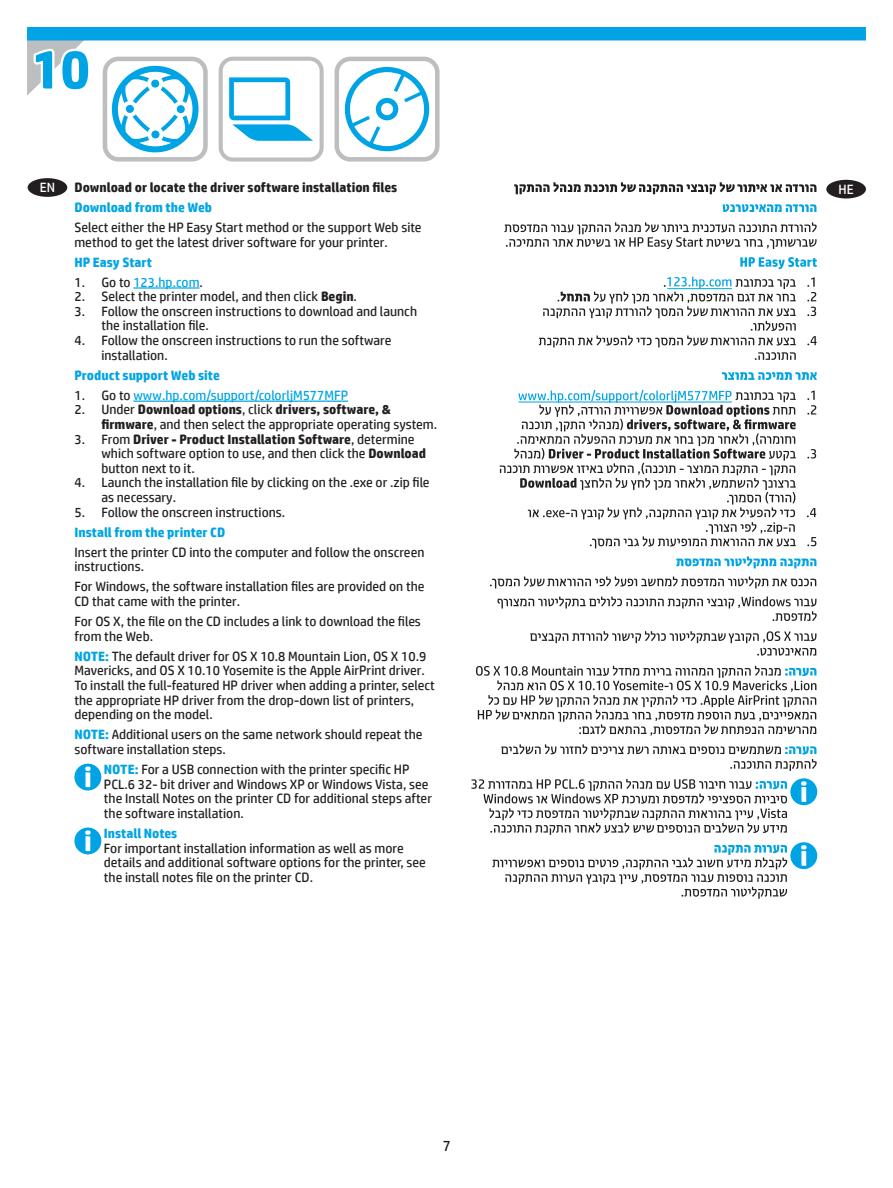
<style>
.page{position:relative;width:893px;height:1188px;background:#fff}
.page>*{position:absolute;margin:0;border:0;box-sizing:border-box;transform-origin:0 0}
.t1{font:700 54px "HP Simplified";color:#00a4e4}
.t2{font:15px "HP Simplified";color:#231f20}
.t3{font:13.5px/14.5px "HP Simplified";color:#231f20}
.t4{font:700 13.5px "HP Simplified";color:#00a4e4}
.t5{font:13.5px "HP Simplified";color:#00a4e4}
.t6{font:700 13.5px "HP Simplified";color:#231f20}
.t7{font:13.5px "HP Simplified";color:#fff}
.s1{color:#231f20}
.s2{font-weight:700}
.s3{font-weight:700;color:#00a4e4}
</style>
<div class="page">
<div style="left:27px;top:27px;width:838px;height:13px;background:#00a4e4"></div>
<div style="left:334px;top:57px;width:105px;height:105px;border:4px solid #bcbec0;border-radius:14px"></div>
<svg style="left:339px;top:67px;width:96px;height:84px"></svg>
<div style="left:218px;top:57px;width:105px;height:105px;border:4px solid #bcbec0;border-radius:12px"></div>
<svg style="left:229px;top:77px;width:84px;height:64px"></svg>
<div style="left:103px;top:57px;width:105px;height:105px;border:4px solid #bcbec0;border-radius:13px"></div>
<svg style="left:112px;top:66px;width:91px;height:86px"></svg>
<svg style="left:27px;top:40px;width:66px;height:56px"></svg>
<div style="left:28px;top:178px;width:39px;height:19px;background:#231f20;border-radius:50%"></div>
<hr style="left:133px;top:287px;width:66px;height:2px;background:#00a4e4">
<hr style="left:133px;top:401px;width:215px;height:1px;background:#00a4e4">
<svg style="left:74px;top:764px;width:27px;height:26px"></svg>
<svg style="left:74px;top:828px;width:27px;height:26px"></svg>
<div style="left:825px;top:180px;width:40px;height:18px;background:#231f20;border-radius:50%"></div>
<svg style="left:501px;top:744px;width:315px;height:27px"></svg>
<svg style="left:476px;top:666px;width:340px;height:70px"></svg>
<svg style="left:530px;top:631px;width:286px;height:25px"></svg>
<svg style="left:497px;top:597px;width:319px;height:24px"></svg>
<svg style="left:490px;top:577px;width:325px;height:11px"></svg>
<svg style="left:676px;top:556px;width:140px;height:12px"></svg>
<svg style="left:721px;top:372px;width:95px;height:8px"></svg>
<svg style="left:538px;top:277px;width:278px;height:83px"></svg>
<svg style="left:740px;top:257px;width:76px;height:12px"></svg>
<svg style="left:504px;top:222px;width:312px;height:27px"></svg>
<svg style="left:722px;top:204px;width:94px;height:8px"></svg>
<svg style="left:514px;top:182px;width:302px;height:12px"></svg>
<svg style="left:471px;top:778px;width:345px;height:57px"></svg>
<svg style="left:492px;top:842px;width:324px;height:57px"></svg>
<svg style="left:499px;top:390px;width:317px;height:158px"></svg>
<h1 class="t1" style="left:32px;top:34px;width:59px">10</h1>
<p class="t7" style="left:40px;top:178px;width:17px">EN</p>
<p class="t6" style="left:74px;top:178px;width:324px">Download or locate the driver software installation files</p>
<p class="t4" style="left:74px;top:198px;width:139px">Download from the Web</p>
<p class="t3" style="left:74px;top:220px;width:348px">Select either the HP Easy Start method or the support Web site method to get the latest driver software for your printer.</p>
<p class="t4" style="left:74px;top:253px;width:79px">HP Easy Start</p>
<p class="t5" style="left:74px;top:273px;width:130px"><span class="s1">1. Go to</span> 123.hp.com<span class="s1">.</span></p>
<p class="t3" style="left:74px;top:289px;width:284px">2. Select the printer model, and then click <span class="s2">Begin</span>.</p>
<p class="t3" style="left:101px;top:304px;width:317px;text-indent:-27px">3. Follow the onscreen instructions to download and launch the installation file.</p>
<p class="t3" style="left:101px;top:333px;width:291px;text-indent:-27px">4. Follow the onscreen instructions to run the software installation.</p>
<p class="t4" style="left:74px;top:366px;width:147px">Product support Web site</p>
<p class="t5" style="left:74px;top:386px;width:275px"><span class="s1">1. Go to</span> www.hp.com/support/colorljM577MFP</p>
<p class="t3" style="left:101px;top:402px;width:337px;text-indent:-27px">2. Under <span class="s2">Download options</span>, click <span class="s2">drivers, software, &amp; firmware</span>, and then select the appropriate operating system.</p>
<p class="t3" style="left:101px;top:431px;width:326px;text-indent:-27px">3. From <span class="s2">Driver - Product Installation Software</span>, determine which software option to use, and then click the <span class="s2">Download </span>button next to it.</p>
<p class="t3" style="left:101px;top:475px;width:329px;text-indent:-27px">4. Launch the installation file by clicking on the .exe or .zip file as necessary.</p>
<p class="t3" style="left:74px;top:505px;width:212px">5. Follow the onscreen instructions.</p>
<p class="t4" style="left:74px;top:523px;width:152px">Install from the printer CD</p>
<p class="t3" style="left:74px;top:545px;width:351px">Insert the printer CD into the computer and follow the onscreen instructions.</p>
<p class="t3" style="left:74px;top:579px;width:351px">For Windows, the software installation files are provided on the<br>CD that came with the printer.</p>
<p class="t3" style="left:74px;top:614px;width:348px">For OS X, the file on the CD includes a link to download the files from the Web.</p>
<p class="t3" style="left:74px;top:649px;width:362px"><span class="s3">NOTE:</span> The default driver for OS X 10.8 Mountain Lion, OS X 10.9<br>Mavericks, and OS X 10.10 Yosemite is the Apple AirPrint driver.<br>To install the full-featured HP driver when adding a printer, select the appropriate HP driver from the drop-down list of printers, depending on the model.</p>
<p class="t3" style="left:74px;top:727px;width:349px"><span class="s3">NOTE:</span> Additional users on the same network should repeat the software installation steps.</p>
<p class="t3" style="left:104px;top:762px;width:329px"><span class="s3">NOTE:</span> For a USB connection with the printer specific HP PCL.6 32- bit driver and Windows XP or Windows Vista, see the Install Notes on the printer CD for additional steps after the software installation.</p>
<p class="t4" style="left:104px;top:824px;width:75px">Install Notes</p>
<p class="t3" style="left:104px;top:840px;width:323px">For important installation information as well as more details and additional software options for the printer, see the install notes file on the printer CD.</p>
<p class="t2" style="left:442px;top:1136px;width:10px">7</p>
<p class="t7" style="left:838px;top:180px;width:17px">HE</p>
</div>
